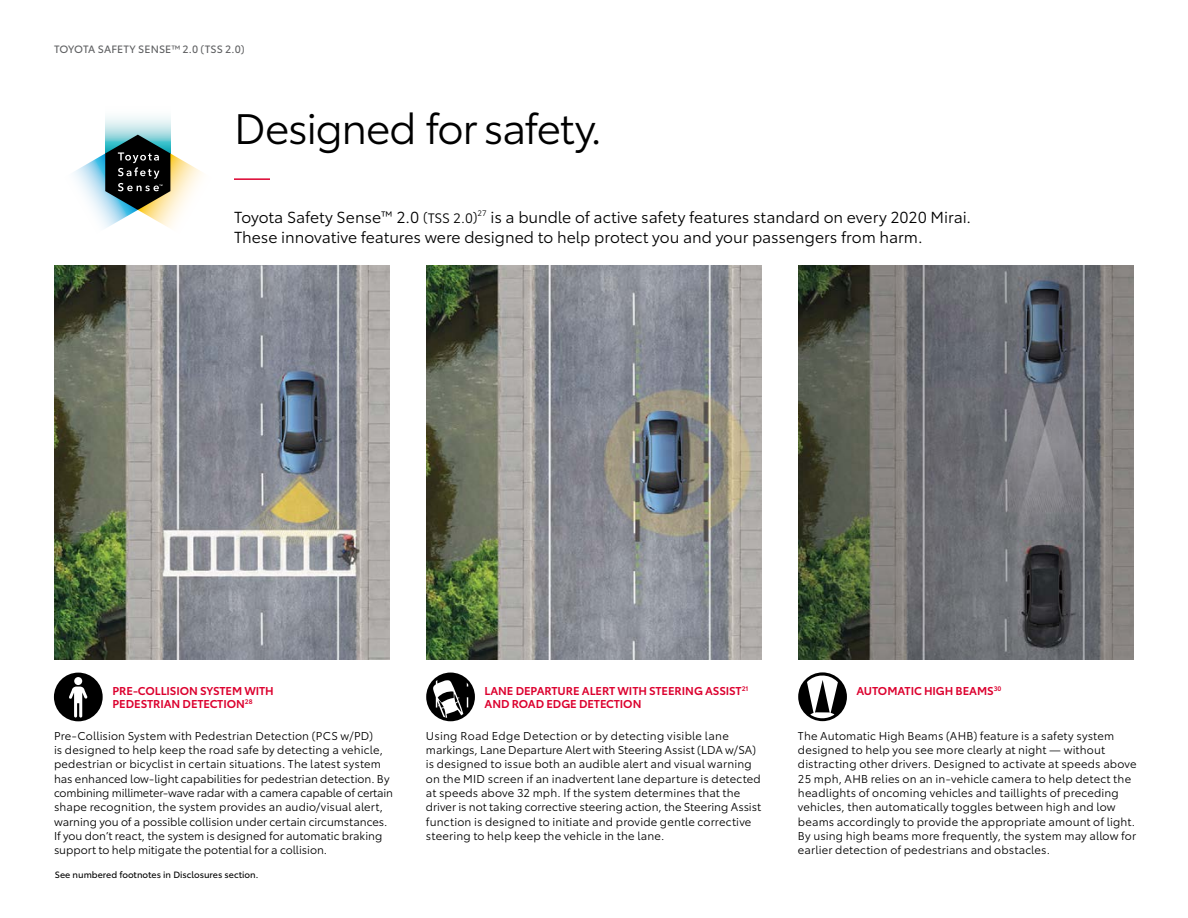
<style>
.page{position:relative;width:1188px;height:918px;background:#fff}
.page>*{position:absolute;margin:0;border:0;box-sizing:border-box;transform-origin:0 0}
.t1{font:42px "Toyota Type";letter-spacing:-.03em;color:#000}
.t2{font:15.75px/20.2px "Toyota Type";letter-spacing:-.005em;color:#000}
.t3{font:11.25px/14.2px "Toyota Type";letter-spacing:.01em;color:#000}
.t4{font:600 11.25px/12.8px "Toyota Type";letter-spacing:-.005em;color:#dc002e}
.t5{font:10.5px "Toyota Type";letter-spacing:.01em;color:#5f6062}
.t6{font:9px "Toyota Type";color:#000}
.s1{font-size:13.5px}
</style>
<div class="page">
<img style="left:426px;top:266px;width:336px;height:393px">
<img style="left:54px;top:266px;width:336px;height:393px">
<img style="left:798px;top:266px;width:336px;height:393px">
<svg style="left:105px;top:116px;width:65px;height:19px"></svg>
<svg style="left:73px;top:135px;width:130px;height:93px"></svg>
<hr style="left:234px;top:178px;width:36px;height:2px;background:#dc002e">
<svg style="left:426px;top:673px;width:49px;height:48px"></svg>
<svg style="left:798px;top:672px;width:49px;height:49px"></svg>
<svg style="left:54px;top:673px;width:49px;height:48px"></svg>
<p class="t5" style="left:54px;top:41px;width:192px">TOYOTA SAFETY SENSE™ 2.0 (TSS 2.0)</p>
<h1 class="t1" style="left:234px;top:98px;width:370px">Designed for safety.</h1>
<h2 class="t2" style="left:234px;top:206px;width:739px">Toyota Safety Sense<span class="s1">™</span> 2.0 <span class="s1">(TSS 2.0)</span><sup>27</sup> is a bundle of active safety features standard on every 2020 Mirai.<br>These innovative features were designed to help protect you and your passengers from harm.</h2>
<p class="t4" style="left:112px;top:684px;width:163px">PRE-COLLISION SYSTEM WITH<br>PEDESTRIAN DETECTION<sup>28</sup></p>
<p class="t3" style="left:54px;top:728px;width:340px">Pre-Collision System with Pedestrian Detection (PCS w/PD)<br>is designed to help keep the road safe by detecting a vehicle, pedestrian or bicyclist in certain situations. The latest system has enhanced low-light capabilities for pedestrian detection. By combining millimeter-wave radar with a camera capable of certain shape recognition, the system provides an audio/visual alert, warning you of a possible collision under certain circumstances.<br>If you don’t react, the system is designed for automatic braking support to help mitigate the potential for a collision.</p>
<p class="t6" style="left:55px;top:868px;width:205px">See numbered footnotes in Disclosures section.</p>
<p class="t4" style="left:484px;top:684px;width:265px">LANE DEPARTURE ALERT WITH STEERING ASSIST<sup>21<br></sup>AND ROAD EDGE DETECTION</p>
<p class="t3" style="left:426px;top:728px;width:337px">Using Road Edge Detection or by detecting visible lane markings, Lane Departure Alert with Steering Assist (LDA w/SA) is designed to issue both an audible alert and visual warning on the MID screen if an inadvertent lane departure is detected at speeds above 32 mph. If the system determines that the driver is not taking corrective steering action, the Steering Assist function is designed to initiate and provide gentle corrective steering to help keep the vehicle in the lane.</p>
<p class="t4" style="left:856px;top:684px;width:146px">AUTOMATIC HIGH BEAMS<sup>30</sup></p>
<p class="t3" style="left:798px;top:728px;width:340px">The Automatic High Beams (AHB) feature is a safety system designed to help you see more clearly at night — without distracting other drivers. Designed to activate at speeds above 25 mph, AHB relies on an in-vehicle camera to help detect the headlights of oncoming vehicles and taillights of preceding vehicles, then automatically toggles between high and low beams accordingly to provide the appropriate amount of light.<br>By using high beams more frequently, the system may allow for earlier detection of pedestrians and obstacles.</p>
</div>
